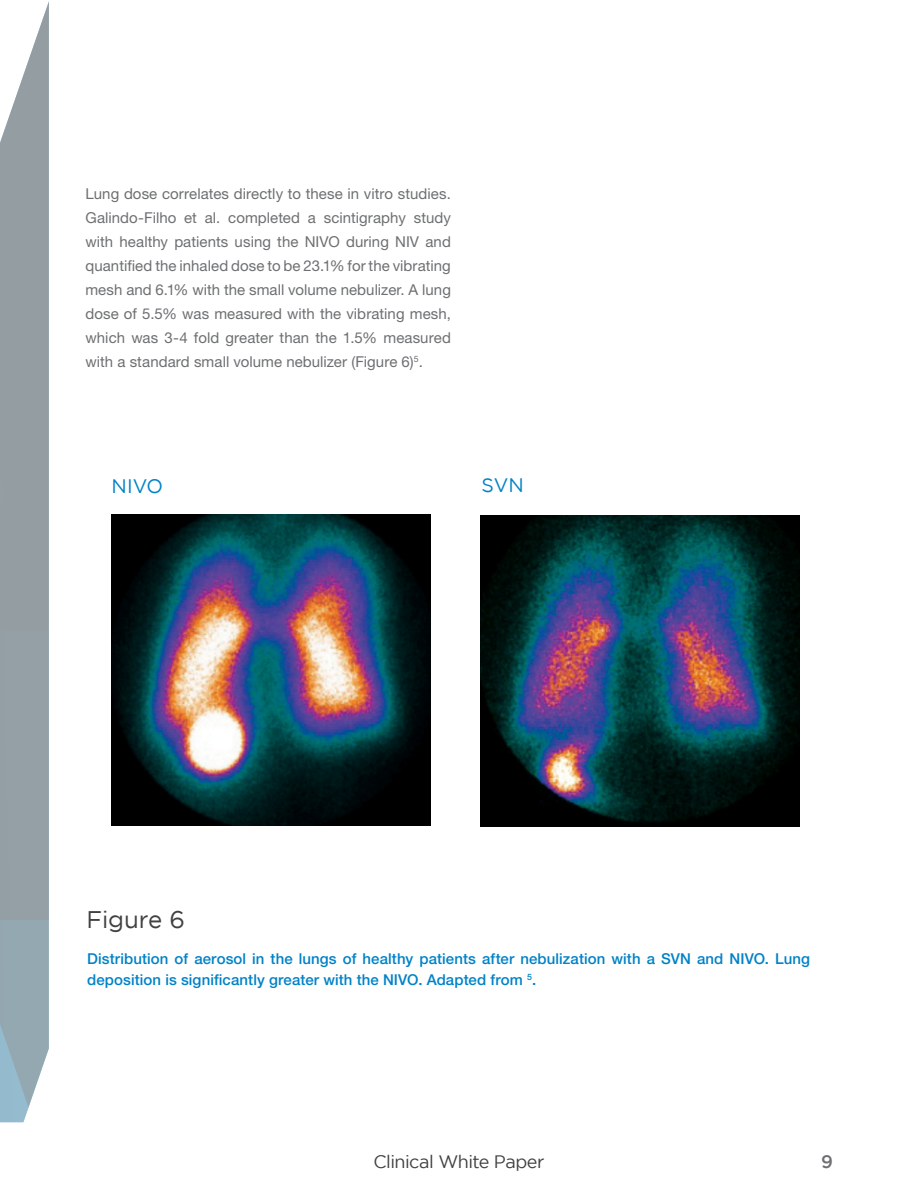
<style>
.page{position:relative;width:918px;height:1188px;background:#fff}
.page>*{position:absolute;margin:0;border:0;box-sizing:border-box;transform-origin:0 0}
.Figure_Heading{font:24px "Gotham";letter-spacing:-.01em;color:#414142}
.Figure_Desc{font:19.5px "Gotham";letter-spacing:-.005em;color:#0082c7}
.t1{font:18px "Gotham";letter-spacing:-.03em;color:#414142}
.t2{font:500 18px "Gotham";color:#6d6f71}
.Regular_Paragraph{font:15px/24px "Helvetica Neue LT Pro";letter-spacing:.005em;color:#6d6f71;text-align:justify}
.Figure_Text{font:500 15px/21px "Helvetica Neue LT Pro";letter-spacing:.005em;color:#0082c7}
</style>
<div class="page">
<svg style="left:0;top:919px;width:49px;height:203px;background:#9eb3bd"></svg>
<div style="left:0;top:629px;width:49px;height:290px;background:#949fa6"></div>
<svg style="left:0;top:1px;width:49px;height:628px;background:#a1a9ad"></svg>
<img style="left:112px;top:514px;width:319px;height:311px">
<img style="left:480px;top:516px;width:319px;height:311px">
<p class="Regular_Paragraph" style="left:85px;top:182px;width:367px">Lung dose correlates directly to these in vitro studies.<br>Galindo-Filho et al. completed a scintigraphy study with healthy patients using the NIVO during NIV and quantified the inhaled dose to be 23.1% for the vibrating mesh and 6.1% with the small volume nebulizer. A lung dose of 5.5% was measured with the vibrating mesh, which was 3-4 fold greater than the 1.5% measured with a standard small volume nebulizer (Figure 6)<sup>5</sup>.</p>
<p class="Figure_Desc" style="left:112px;top:475px;width:53px">NIVO</p>
<p class="Figure_Desc" style="left:481px;top:475px;width:44px">SVN</p>
<p class="Figure_Heading" style="left:87px;top:906px;width:100px">Figure 6</p>
<p class="Figure_Text" style="left:87px;top:948px;width:724px">Distribution of aerosol in the lungs of healthy patients after nebulization with a SVN and NIVO. Lung deposition is significantly greater with the NIVO. Adapted from <sup>5</sup>.</p>
<p class="t1" style="left:373px;top:1152px;width:172px">Clinical White Paper</p>
<p class="t2" style="left:821px;top:1152px;width:13px">9</p>
</div>
